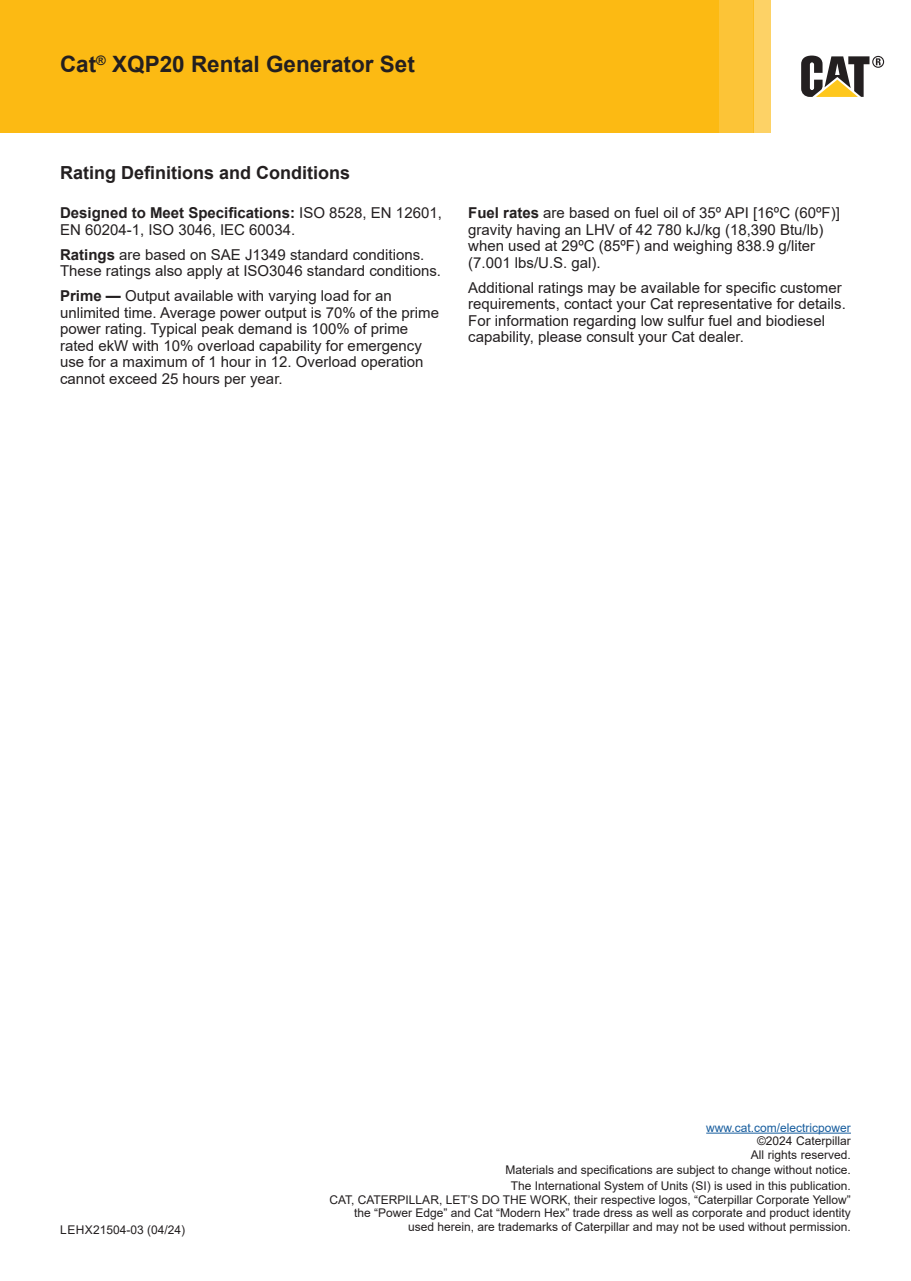
<style>
.page{position:relative;width:911px;height:1281px;background:#fff}
.page>*{position:absolute;margin:0;border:0;box-sizing:border-box;transform-origin:0 0}
.t1{font:700 22.5px "Arial";color:#231f20}
.t2{font:700 18px "Arial";color:#231f20}
.t3{font:15px/16.5px "Arial";color:#231f20}
.t4{font:12px/13.5px "Arial";color:#231f20;text-align:right}
.t5{font:12px "Arial";color:#175d9e}
.s1{font-weight:700}
</style>
<div class="page">
<div style="left:0;top:0;width:719px;height:132px;background:#fcba13"></div>
<div style="left:719px;top:0;width:34px;height:132px;background:#fcc437"></div>
<div style="left:753px;top:0;width:17px;height:132px;background:#fdd266"></div>
<svg style="left:801px;top:56px;width:83px;height:41px"></svg>
<hr style="left:706px;top:1133px;width:145px;height:1px;background:#175d9e">
<h1 class="t1" style="left:60px;top:48px;width:356px">Cat<sup>®</sup> XQP20 Rental Generator Set</h1>
<p class="t2" style="left:60px;top:160px;width:292px">Rating Definitions and Conditions</p>
<p class="t3" style="left:60px;top:204px;width:383px"><span class="s1">Designed to Meet Specifications:</span> ISO 8528, EN 12601,<br>EN 60204-1, ISO 3046, IEC 60034.</p>
<p class="t3" style="left:60px;top:246px;width:383px"><span class="s1">Ratings</span> are based on SAE J1349 standard conditions.<br>These ratings also apply at ISO3046 standard conditions.</p>
<p class="t3" style="left:60px;top:287px;width:381px"><span class="s1">Prime —</span> Output available with varying load for an unlimited time. Average power output is 70% of the prime power rating. Typical peak demand is 100% of prime rated ekW with 10% overload capability for emergency use for a maximum of 1 hour in 12. Overload operation cannot exceed 25 hours per year.</p>
<p class="t3" style="left:468px;top:204px;width:373px"><span class="s1">Fuel rates</span> are based on fuel oil of 35º API [16ºC (60ºF)] gravity having an LHV of 42 780 kJ/kg (18,390 Btu/lb) when used at 29ºC (85ºF) and weighing 838.9 g/liter (7.001 lbs/U.S. gal).</p>
<p class="t3" style="left:468px;top:279px;width:379px">Additional ratings may be available for specific customer requirements, contact your Cat representative for details.<br>For information regarding low sulfur fuel and biodiesel capability, please consult your Cat dealer.</p>
<p class="t4" style="left:60px;top:1223px;width:126px">LEHX21504-03 (04/24)</p>
<p class="t5" style="left:706px;top:1119px;width:146px">www.cat.com/electricpower</p>
<p class="t4" style="left:757px;top:1134px;width:95px">©2024 Caterpillar</p>
<p class="t4" style="left:751px;top:1148px;width:102px">All rights reserved.</p>
<p class="t4" style="left:505px;top:1163px;width:347px">Materials and specifications are subject to change without notice.</p>
<p class="t4" style="left:329px;top:1179px;width:523px">The International System of Units (SI) is used in this publication.<br>CAT, CATERPILLAR, LET’S DO THE WORK, their respective logos, “Caterpillar Corporate Yellow” the “Power Edge” and Cat “Modern Hex” trade dress as well as corporate and product identity used herein, are trademarks of Caterpillar and may not be used without permission.</p>
</div>
